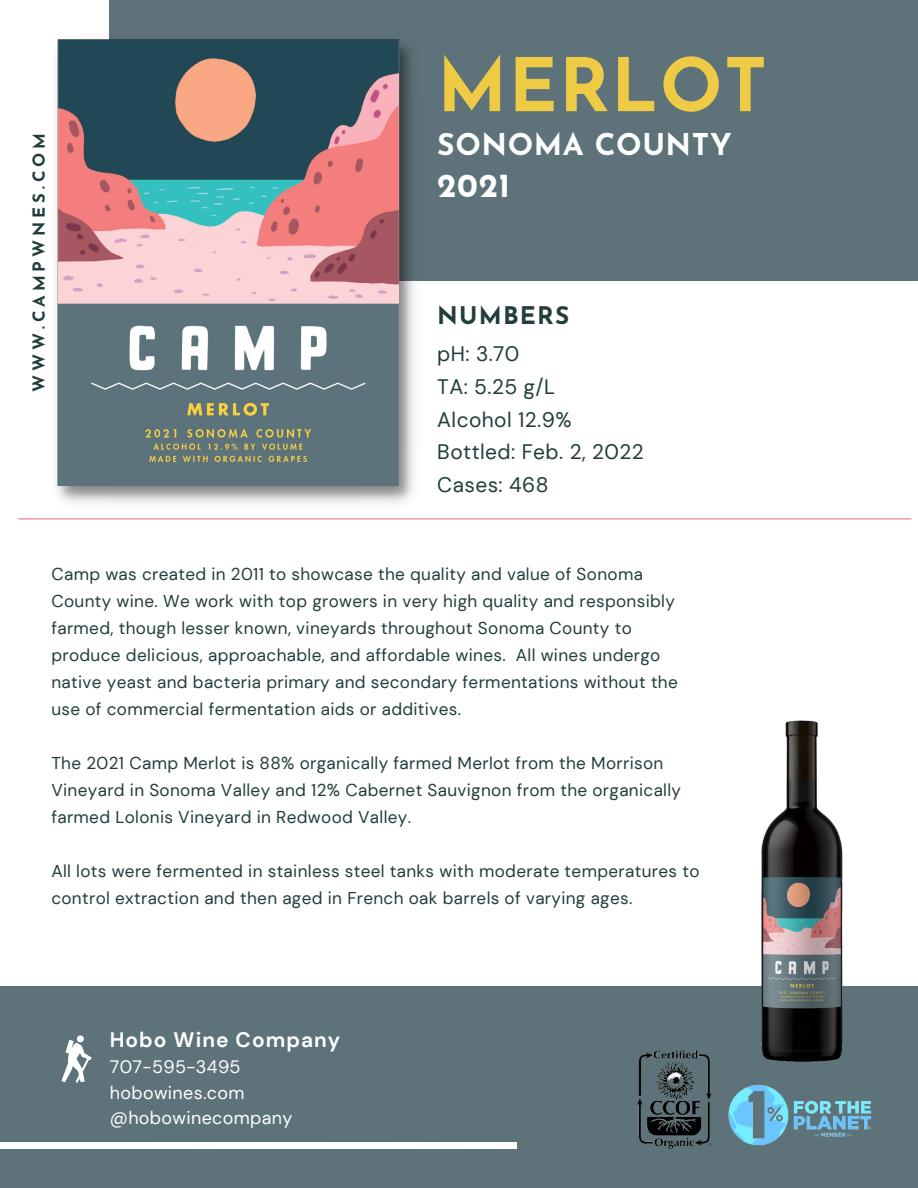
<style>
.page{position:relative;width:918px;height:1188px;background:#fff}
.page>*{position:absolute;margin:0;border:0;box-sizing:border-box;transform-origin:0 0}
.t1{font:700 73.65px "Josefin Sans";letter-spacing:.02em;color:#efca45}
.t2{font:700 33.15px "Josefin Sans";color:#fff}
.t3{font:700 30px "Josefin Sans";letter-spacing:.02em;color:#fff}
.t4{font:700 24.3px "Josefin Sans";letter-spacing:.05em;color:#223d3c}
.t5{font:21px "DM Sans";letter-spacing:.02em;color:#223d3c}
.t6{font:700 20.85px "DM Sans";letter-spacing:.05em;color:#fff}
.t7{font:18px "DM Sans";letter-spacing:.02em;color:#fff}
.t8{font:17.1px/27px "DM Sans";letter-spacing:.02em;color:#223d3c}
.t9{font:700 16.65px "Josefin Sans";letter-spacing:.24em;color:#223d3c}
</style>
<div class="page">
<div style="left:110px;top:0;width:808px;height:281px;background:#5e7379"></div>
<div style="left:0;top:986px;width:918px;height:202px;background:#5e7379"></div>
<hr style="left:19px;top:518px;width:892px;height:1px;background:#e07c79">
<div style="left:0;top:1142px;width:516px;height:7px;background:#fefefe"></div>
<img style="left:728px;top:1098px;width:144px;height:48px">
<img style="left:56px;top:30px;width:359px;height:474px">
<img style="left:711px;top:720px;width:132px;height:378px">
<svg style="left:62px;top:1035px;width:30px;height:48px"></svg>
<img style="left:637px;top:1050px;width:74px;height:98px">
<p class="t9" style="left:32px;top:392px;width:261px;rotate:-90deg">WWW.CAMPWNES.COM</p>
<p class="t1" style="left:437px;top:56px;width:331px">MERLOT</p>
<p class="t3" style="left:437px;top:133px;width:296px">SONOMA COUNTY</p>
<p class="t2" style="left:437px;top:172px;width:74px">2021</p>
<p class="t4" style="left:437px;top:306px;width:134px">NUMBERS</p>
<p class="t5" style="left:437px;top:341px;width:84px">pH: 3.70</p>
<p class="t5" style="left:437px;top:373px;width:119px">TA: 5.25 g/L</p>
<p class="t5" style="left:437px;top:406px;width:136px">Alcohol 12.9%</p>
<p class="t5" style="left:437px;top:438px;width:208px">Bottled: Feb. 2, 2022</p>
<p class="t5" style="left:437px;top:471px;width:113px">Cases: 468</p>
<p class="t8" style="left:51px;top:561px;width:628px">Camp was created in 2011 to showcase the quality and value of Sonoma County wine. We work with top growers in very high quality and responsibly farmed, though lesser known, vineyards throughout Sonoma County to produce delicious, approachable, and affordable wines. All wines undergo native yeast and bacteria primary and secondary fermentations without the use of commercial fermentation aids or additives.</p>
<p class="t8" style="left:51px;top:750px;width:631px">The 2021 Camp Merlot is 88% organically farmed Merlot from the Morrison<br>Vineyard in Sonoma Valley and 12% Cabernet Sauvignon from the organically farmed Lolonis Vineyard in Redwood Valley.</p>
<p class="t8" style="left:51px;top:858px;width:650px">All lots were fermented in stainless steel tanks with moderate temperatures to control extraction and then aged in French oak barrels of varying ages.</p>
<p class="t6" style="left:110px;top:1027px;width:232px">Hobo Wine Company</p>
<p class="t7" style="left:110px;top:1055px;width:132px">707-595-3495</p>
<p class="t7" style="left:110px;top:1081px;width:136px">hobowines.com</p>
<p class="t7" style="left:110px;top:1107px;width:184px">@hobowinecompany</p>
</div>
